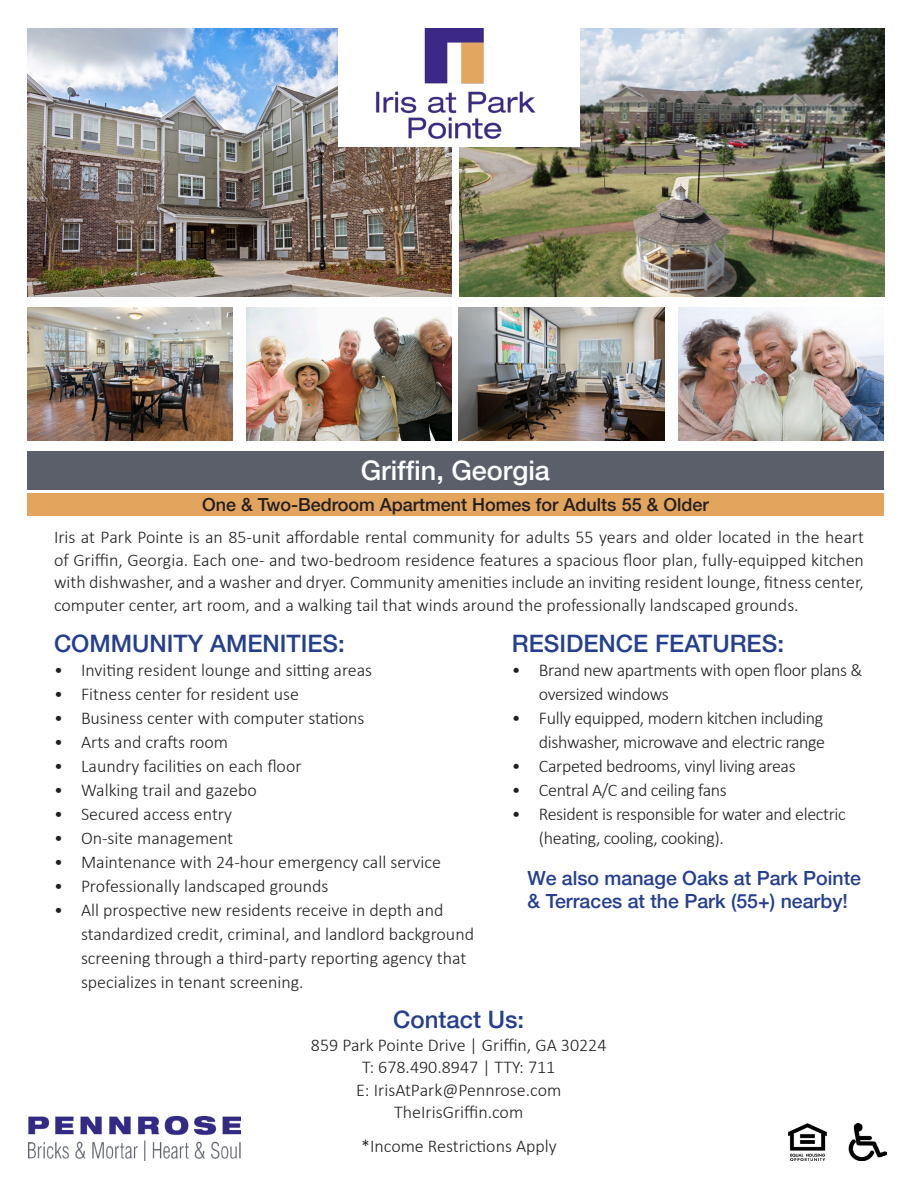
<style>
.page{position:relative;width:918px;height:1188px;background:#fff}
.page>*{position:absolute;margin:0;border:0;box-sizing:border-box;transform-origin:0 0}
.t1{font:500 27px "Helvetica Neue LT";color:#fff}
.t2{font:500 24px "Helvetica Neue LT";color:#253f8e}
.t3{font:500 19.5px/23.4px "Helvetica Neue LT";color:#253f8e}
.t4{font:300 18px/22.5px "Calibri";color:#231f20;text-align:justify}
.t5{font:300 18px/24px "Calibri";letter-spacing:-.02em;color:#231f20}
.t6{font:500 18px "Helvetica Neue LT";color:#231f20}
</style>
<div class="page">
<img style="left:246px;top:307px;width:206px;height:134px">
<img style="left:27px;top:307px;width:206px;height:134px">
<img style="left:678px;top:307px;width:206px;height:134px">
<img style="left:459px;top:307px;width:206px;height:134px">
<img style="left:27px;top:28px;width:425px;height:269px">
<img style="left:28px;top:1116px;width:212px;height:45px">
<img style="left:460px;top:28px;width:425px;height:269px">
<div style="left:338px;top:13px;width:242px;height:134px;background:#fff"></div>
<img style="left:788px;top:1123px;width:99px;height:38px">
<div style="left:27px;top:451px;width:857px;height:39px;background:#5a5f6a"></div>
<div style="left:27px;top:493px;width:857px;height:22px;background:#e3a45e"></div>
<img style="left:376px;top:28px;width:160px;height:111px">
<p class="t1" style="left:361px;top:454px;width:191px">Griffin, Georgia</p>
<p class="t6" style="left:202px;top:493px;width:508px">One &amp; Two-Bedroom Apartment Homes for Adults 55 &amp; Older</p>
<p class="t4" style="left:54px;top:526px;width:812px">Iris at Park Pointe is an 85-unit affordable rental community for adults 55 years and older located in the heart of Griffin, Georgia. Each one- and two-bedroom residence features a spacious floor plan, fully-equipped kitchen with dishwasher, and a washer and dryer. Community amenities include an inviting resident lounge, fitness center, computer center, art room, and a walking tail that winds around the professionally landscaped grounds.</p>
<p class="t2" style="left:512px;top:629px;width:274px">RESIDENCE FEATURES:</p>
<p class="t5" style="left:539px;top:658px;width:325px;text-indent:-27px">• Brand new apartments with open floor plans &amp; oversized windows</p>
<p class="t5" style="left:512px;top:706px;width:315px;text-align:right">• Fully equipped, modern kitchen including dishwasher, microwave and electric range</p>
<p class="t5" style="left:512px;top:754px;width:285px">• Carpeted bedrooms, vinyl living areas</p>
<p class="t5" style="left:512px;top:778px;width:217px">• Central A/C and ceiling fans</p>
<p class="t5" style="left:539px;top:802px;width:308px;text-indent:-27px">• Resident is responsible for water and electric (heating, cooling, cooking).</p>
<p class="t2" style="left:54px;top:629px;width:292px">COMMUNITY AMENITIES:</p>
<p class="t4" style="left:54px;top:658px;width:320px">• Inviting resident lounge and sitting areas</p>
<p class="t4" style="left:54px;top:682px;width:247px">• Fitness center for resident use</p>
<p class="t4" style="left:54px;top:706px;width:312px">• Business center with computer stations</p>
<p class="t4" style="left:54px;top:730px;width:176px">• Arts and crafts room</p>
<p class="t4" style="left:54px;top:754px;width:249px">• Laundry facilities on each floor</p>
<p class="t4" style="left:54px;top:778px;width:204px">• Walking trail and gazebo</p>
<p class="t4" style="left:54px;top:802px;width:180px">• Secured access entry</p>
<p class="t4" style="left:54px;top:826px;width:181px">• On-site management</p>
<p class="t4" style="left:54px;top:850px;width:389px">• Maintenance with 24-hour emergency call service</p>
<p class="t4" style="left:54px;top:874px;width:276px">• Professionally landscaped grounds</p>
<p class="t4" style="left:81px;top:898px;width:395px;line-height:24px;text-align:left;text-indent:-27px">• All prospective new residents receive in depth and standardized credit, criminal, and landlord background screening through a third-party reporting agency that specializes in tenant screening.</p>
<p class="t2" style="left:393px;top:1006px;width:133px">Contact Us:</p>
<p class="t4" style="left:311px;top:1033px;width:297px">859 Park Pointe Drive | Griffin, GA 30224</p>
<p class="t4" style="left:362px;top:1056px;width:195px">T: 678.490.8947 | TTY: 711</p>
<p class="t4" style="left:356px;top:1078px;width:207px">E: IrisAtPark@Pennrose.com</p>
<p class="t4" style="left:394px;top:1101px;width:131px">TheIrisGriffin.com</p>
<p class="t3" style="left:528px;top:866px;width:335px">We also manage Oaks at Park Pointe &amp; Terraces at the Park (55+) nearby!</p>
<p class="t4" style="left:361px;top:1135px;width:197px">*Income Restrictions Apply</p>
</div>
